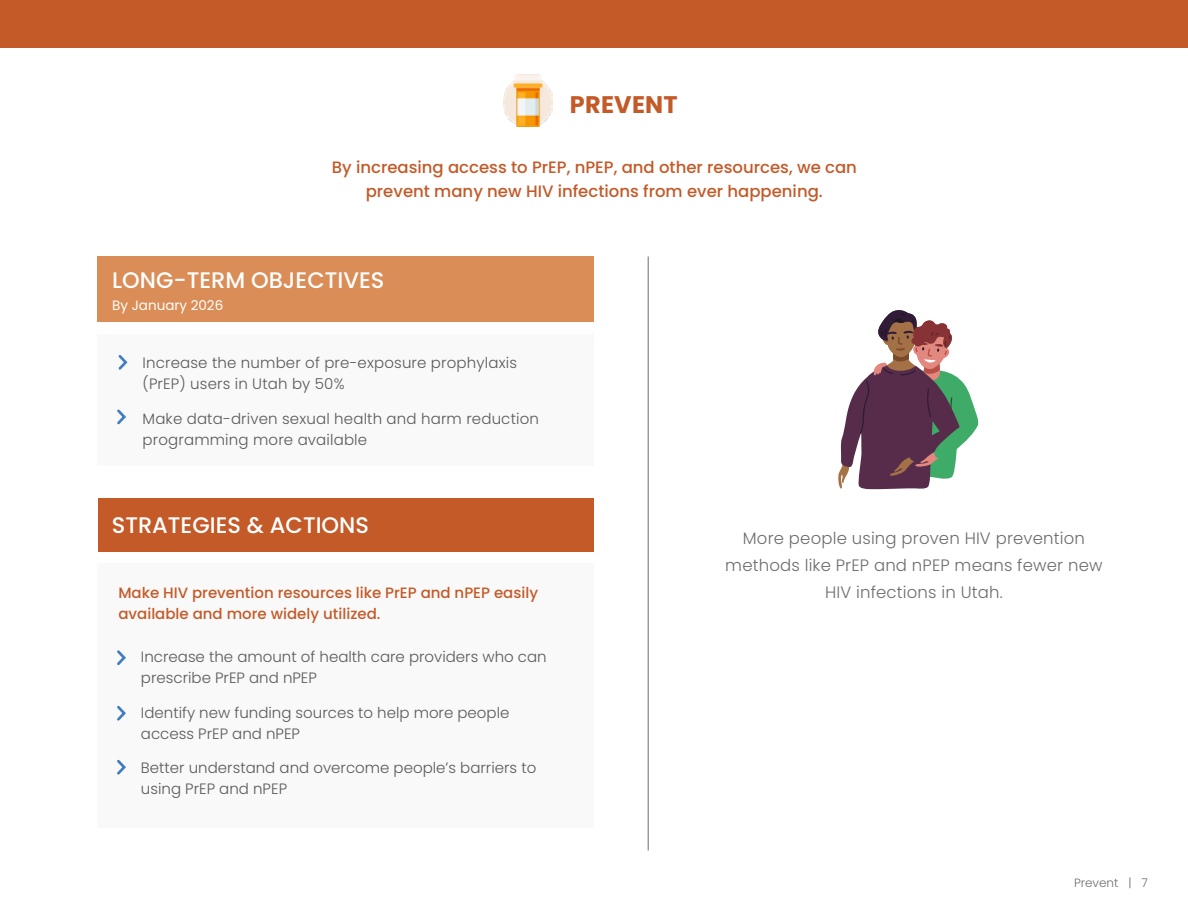
<style>
.page{position:relative;width:1188px;height:918px;background:#fff}
.page>*{position:absolute;margin:0;border:0;box-sizing:border-box;transform-origin:0 0}
.t1{font:700 24px "Poppins";letter-spacing:.01em;color:#c35a28}
.t2{font:500 22.5px "Poppins";color:#fff}
.t3{font:500 16.5px/24px "Poppins";color:#c35a28;text-align:center}
.t4{font:300 16.5px/27px "Poppins";letter-spacing:.01em;color:#6c6d6d;text-align:center}
.t5{font:300 15px/21px "Poppins";color:#58595b}
.t6{font:500 15px/21px "Poppins";color:#c35a28}
.t7{font:13.5px "Poppins";color:#fff}
.t8{font:300 12px "Poppins";color:#6c6d6d}
</style>
<div class="page">
<img style="left:503px;top:75px;width:49px;height:51px">
<div style="left:98px;top:498px;width:496px;height:54px;background:#c35a28"></div>
<hr style="left:648px;top:256px;width:1px;height:594px;background:#6c6d6d">
<div style="left:0;top:0;width:1188px;height:47px;background:#c35a28"></div>
<div style="left:98px;top:256px;width:496px;height:66px;background:#da8d56"></div>
<div style="left:98px;top:334px;width:496px;height:132px;background:#faf9f9"></div>
<svg style="left:118px;top:355px;width:10px;height:15px"></svg>
<svg style="left:117px;top:409px;width:9px;height:16px"></svg>
<div style="left:97px;top:563px;width:497px;height:264px;background:#faf9f9"></div>
<svg style="left:117px;top:650px;width:9px;height:15px"></svg>
<svg style="left:117px;top:705px;width:9px;height:16px"></svg>
<svg style="left:117px;top:759px;width:9px;height:16px"></svg>
<svg style="left:838px;top:310px;width:140px;height:179px"></svg>
<h1 class="t1" style="left:570px;top:90px;width:109px">PREVENT</h1>
<p class="t3" style="left:332px;top:155px;width:527px">By increasing access to PrEP, nPEP, and other resources, we can prevent many new HIV infections from ever happening.</p>
<h2 class="t2" style="left:112px;top:267px;width:274px">LONG-TERM OBJECTIVES</h2>
<p class="t7" style="left:112px;top:297px;width:112px">By January 2026</p>
<p class="t5" style="left:143px;top:353px;width:376px">Increase the number of pre-exposure prophylaxis (PrEP) users in Utah by 50%</p>
<p class="t5" style="left:143px;top:408px;width:398px">Make data-driven sexual health and harm reduction programming more available</p>
<h2 class="t2" style="left:112px;top:513px;width:259px">STRATEGIES &amp; ACTIONS</h2>
<p class="t6" style="left:118px;top:582px;width:421px">Make HIV prevention resources like PrEP and nPEP easily available and more widely utilized.</p>
<p class="t5" style="left:141px;top:647px;width:407px">Increase the amount of health care providers who can prescribe PrEP and nPEP</p>
<p class="t5" style="left:141px;top:702px;width:370px">Identify new funding sources to help more people access PrEP and nPEP</p>
<p class="t5" style="left:141px;top:758px;width:397px">Better understand and overcome people’s barriers to using PrEP and nPEP</p>
<p class="t4" style="left:725px;top:525px;width:379px">More people using proven HIV prevention methods like PrEP and nPEP means fewer new<br>HIV infections in Utah.</p>
<p class="t8" style="left:1074px;top:876px;width:75px">Prevent | 7</p>
</div>
